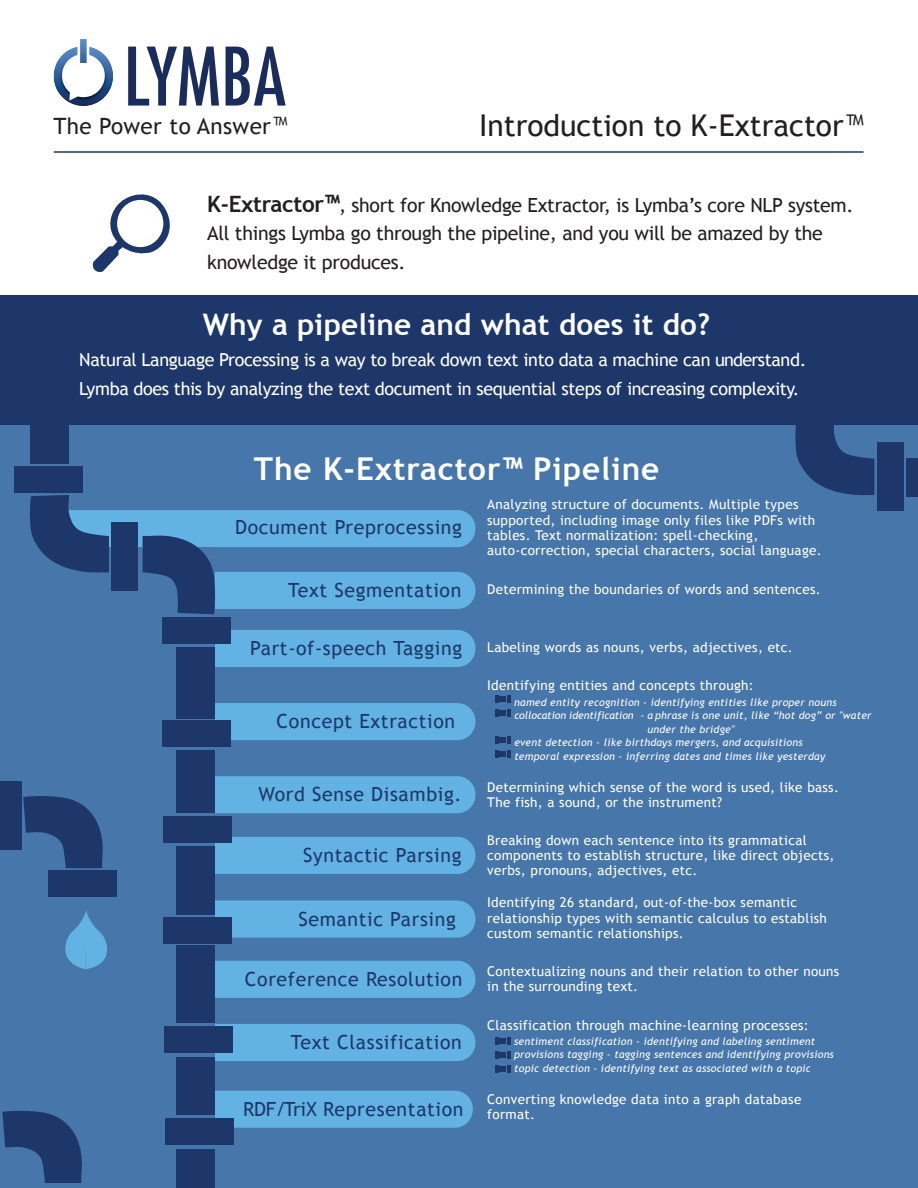
<style>
.page{position:relative;width:918px;height:1188px;background:#fff}
.page>*{position:absolute;margin:0;border:0;box-sizing:border-box;transform-origin:0 0}
.t1{font:700 31.5px "Trebuchet MS";letter-spacing:.03em;color:#fff}
.t2{font:30px "Trebuchet MS";color:#231f20}
.t3{font:700 29.7px "Trebuchet MS";letter-spacing:.005em;color:#fdfefe}
.t4{font:22.5px "Trebuchet MS";letter-spacing:.015em;color:#231f20}
.t5{font:19.5px "Trebuchet MS";letter-spacing:.035em;color:#1e376b}
.t6{font:19.5px/28.5px "Trebuchet MS";letter-spacing:-.015em;color:#231f20}
.t7{font:18px/28.5px "Trebuchet MS";letter-spacing:-.02em;color:#fff}
.t8{font:13.5px/15.1px "Trebuchet MS";letter-spacing:.02em;color:#fff}
.t9{font:italic 10.5px/13.5px "Trebuchet MS";letter-spacing:.02em;color:#fff}
.s1{font-size:24px}
.s2{font-weight:700;font-size:22.5px}
.s3{font-weight:700;font-size:24px}
</style>
<div class="page">
<img style="left:53px;top:39px;width:232px;height:67px">
<div style="left:0;top:393px;width:918px;height:795px;background:#4776ab"></div>
<hr style="left:54px;top:151px;width:810px;height:2px;background:#1e376b">
<div style="left:44px;top:510px;width:431px;height:37px;background:#62b2e3;border-radius:18px"></div>
<div style="left:142px;top:572px;width:333px;height:37px;background:#62b2e3;border-radius:18px"></div>
<div style="left:145px;top:630px;width:330px;height:37px;background:#62b2e3;border-radius:18px"></div>
<div style="left:147px;top:703px;width:328px;height:37px;background:#62b2e3;border-radius:18px"></div>
<div style="left:157px;top:776px;width:318px;height:37px;background:#62b2e3;border-radius:18px"></div>
<div style="left:141px;top:837px;width:334px;height:37px;background:#62b2e3;border-radius:18px"></div>
<div style="left:160px;top:901px;width:315px;height:37px;background:#62b2e3;border-radius:18px"></div>
<div style="left:149px;top:961px;width:326px;height:37px;background:#62b2e3;border-radius:18px"></div>
<div style="left:163px;top:1024px;width:312px;height:37px;background:#62b2e3;border-radius:18px"></div>
<div style="left:149px;top:1091px;width:324px;height:37px;background:#62b2e3;border-radius:18px"></div>
<div style="left:10px;top:547px;width:205px;height:641px;background:#4776ab"></div>
<div style="left:30px;top:399px;width:38px;height:64px;background:#1e376b"></div>
<div style="left:14px;top:466px;width:69px;height:26px;background:#1e376b"></div>
<svg style="left:30px;top:495px;width:79px;height:78px"></svg>
<div style="left:112px;top:522px;width:26px;height:69px;background:#1e376b"></div>
<svg style="left:143px;top:535px;width:73px;height:79px"></svg>
<div style="left:162px;top:618px;width:68px;height:26px;background:#1e376b"></div>
<div style="left:176px;top:647px;width:39px;height:71px;background:#1e376b"></div>
<div style="left:176px;top:945px;width:38px;height:78px;background:#1e376b"></div>
<div style="left:163px;top:721px;width:68px;height:26px;background:#1e376b"></div>
<div style="left:164px;top:1026px;width:69px;height:27px;background:#1e376b"></div>
<div style="left:176px;top:750px;width:39px;height:63px;background:#1e376b"></div>
<div style="left:163px;top:816px;width:69px;height:27px;background:#1e376b"></div>
<div style="left:176px;top:846px;width:39px;height:69px;background:#1e376b"></div>
<div style="left:163px;top:917px;width:69px;height:26px;background:#1e376b"></div>
<div style="left:176px;top:1057px;width:39px;height:57px;background:#1e376b"></div>
<div style="left:165px;top:1118px;width:68px;height:27px;background:#1e376b"></div>
<div style="left:176px;top:1149px;width:39px;height:38px;background:#1e376b"></div>
<div style="left:0;top:296px;width:918px;height:129px;background:#1e376b"></div>
<svg style="left:93px;top:194px;width:77px;height:78px"></svg>
<svg style="left:795px;top:425px;width:79px;height:71px"></svg>
<div style="left:877px;top:442px;width:27px;height:69px;background:#1e376b"></div>
<div style="left:906px;top:458px;width:12px;height:38px;background:#1e376b"></div>
<svg style="left:65px;top:910px;width:42px;height:59px"></svg>
<div style="left:0;top:781px;width:22px;height:69px;background:#1e376b"></div>
<svg style="left:23px;top:796px;width:80px;height:72px"></svg>
<div style="left:49px;top:871px;width:68px;height:26px;background:#1e376b"></div>
<svg style="left:2px;top:1110px;width:80px;height:73px"></svg>
<div style="left:499px;top:696px;width:7px;height:6px;background:#1e376b"></div>
<svg style="left:507px;top:695px;width:3px;height:8px"></svg>
<svg style="left:495px;top:695px;width:4px;height:8px"></svg>
<div style="left:499px;top:710px;width:7px;height:6px;background:#1e376b"></div>
<svg style="left:507px;top:709px;width:3px;height:8px"></svg>
<svg style="left:495px;top:709px;width:4px;height:8px"></svg>
<div style="left:499px;top:737px;width:7px;height:6px;background:#1e376b"></div>
<svg style="left:507px;top:736px;width:3px;height:8px"></svg>
<svg style="left:495px;top:736px;width:4px;height:8px"></svg>
<svg style="left:495px;top:750px;width:15px;height:8px"></svg>
<div style="left:499px;top:1038px;width:7px;height:6px;background:#1e376b"></div>
<svg style="left:507px;top:1037px;width:3px;height:8px"></svg>
<svg style="left:495px;top:1037px;width:4px;height:8px"></svg>
<div style="left:499px;top:1052px;width:7px;height:6px;background:#1e376b"></div>
<svg style="left:507px;top:1051px;width:3px;height:8px"></svg>
<svg style="left:495px;top:1051px;width:4px;height:8px"></svg>
<div style="left:499px;top:1066px;width:7px;height:6px;background:#1e376b"></div>
<svg style="left:507px;top:1065px;width:3px;height:8px"></svg>
<svg style="left:495px;top:1065px;width:4px;height:8px"></svg>
<h3 class="t4" style="left:54px;top:113px;width:235px">The Power to Answer<span class="s1">™</span></h3>
<h2 class="t2" style="left:479px;top:107px;width:385px">Introduction to K-Extractor™</h2>
<h3 class="t6" style="left:207px;top:191px;width:648px"><span class="s2">K-Extractor</span><span class="s3">™</span>, short for Knowledge Extractor, is Lymba’s core NLP system.<br>All things Lymba go through the pipeline, and you will be amazed by the knowledge it produces.</h3>
<h3 class="t3" style="left:203px;top:306px;width:509px">Why a pipeline and what does it do?</h3>
<h3 class="t7" style="left:79px;top:346px;width:729px">Natural Language Processing is a way to break down text into data a machine can understand.<br>Lymba does this by analyzing the text document in sequential steps of increasing complexity.</h3>
<h1 class="t1" style="left:254px;top:449px;width:407px">The K-Extractor™ Pipeline</h1>
<h3 class="t5" style="left:235px;top:516px;width:228px">Document Preprocessing</h3>
<p class="t8" style="left:487px;top:497px;width:336px">Analyzing structure of documents. Multiple types supported, including image only files like PDFs with tables. Text normalization: spell-checking, auto-correction, special characters, social language.</p>
<h3 class="t5" style="left:288px;top:579px;width:175px">Text Segmentation</h3>
<p class="t8" style="left:487px;top:582px;width:335px">Determining the boundaries of words and sentences.</p>
<h3 class="t5" style="left:250px;top:637px;width:213px">Part-of-speech Tagging</h3>
<p class="t8" style="left:487px;top:640px;width:307px">Labeling words as nouns, verbs, adjectives, etc.</p>
<h3 class="t5" style="left:277px;top:710px;width:180px">Concept Extraction</h3>
<p class="t8" style="left:487px;top:678px;width:268px">Identifying entities and concepts through:</p>
<p class="t9" style="left:514px;top:695px;width:324px">named entity recognition - identifying entities like proper nouns</p>
<p class="t9" style="left:514px;top:709px;width:359px">collocation identification - a phrase is one unit, like “hot dog” or "water</p>
<p class="t9" style="left:647px;top:722px;width:89px">under the bridge"</p>
<p class="t9" style="left:514px;top:736px;width:290px">event detection - like birthdays mergers, and acquisitions</p>
<p class="t9" style="left:514px;top:749px;width:312px">temporal expression - inferring dates and times like yesterday</p>
<h3 class="t5" style="left:258px;top:783px;width:205px">Word Sense Disambig.</h3>
<p class="t8" style="left:487px;top:780px;width:353px">Determining which sense of the word is used, like bass.<br>The fish, a sound, or the instrument?</p>
<h3 class="t5" style="left:303px;top:844px;width:160px">Syntactic Parsing</h3>
<p class="t8" style="left:487px;top:833px;width:349px">Breaking down each sentence into its grammatical components to establish structure, like direct objects, verbs, pronouns, adjectives, etc.</p>
<h3 class="t5" style="left:298px;top:907px;width:159px">Semantic Parsing</h3>
<p class="t8" style="left:487px;top:895px;width:341px">Identifying 26 standard, out-of-the-box semantic relationship types with semantic calculus to establish custom semantic relationships.</p>
<h3 class="t5" style="left:245px;top:968px;width:219px">Coreference Resolution</h3>
<p class="t8" style="left:487px;top:964px;width:354px">Contextualizing nouns and their relation to other nouns in the surrounding text.</p>
<h3 class="t5" style="left:291px;top:1031px;width:172px">Text Classification</h3>
<p class="t8" style="left:487px;top:1018px;width:323px">Classification through machine-learning processes:</p>
<p class="t9" style="left:514px;top:1034px;width:321px">sentiment classification - identifying and labeling sentiment provisions tagging - tagging sentences and identifying provisions topic detection - identifying text as associated with a topic</p>
<h3 class="t5" style="left:243px;top:1097px;width:222px">RDF/TriX Representation</h3>
<p class="t8" style="left:487px;top:1092px;width:316px">Converting knowledge data into a graph database format.</p>
</div>
